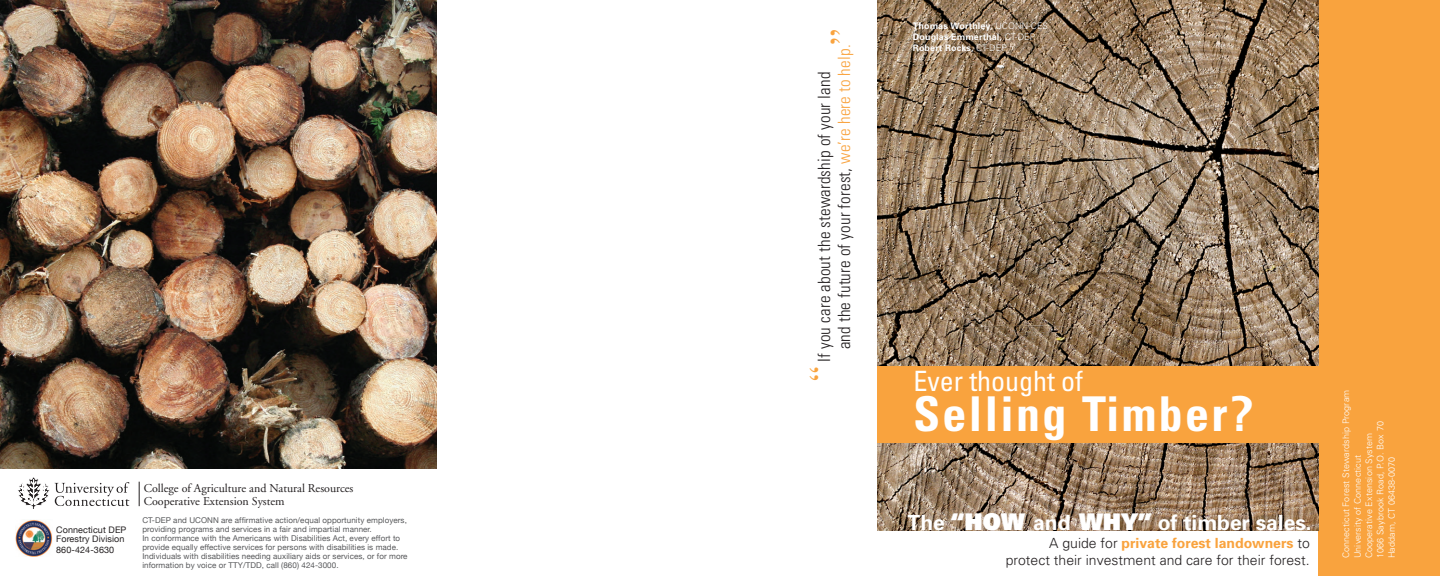
<style>
.page{position:relative;width:1440px;height:576px;background:#fff}
.page>*{position:absolute;margin:0;border:0;box-sizing:border-box;transform-origin:0 0}
.t1{font:700 condensed 48px "Univers";letter-spacing:.05em;color:#fff}
.t2{font:condensed 28px "Univers";color:#fff}
.t3{font:700 21px "Univers";color:#fff}
.t4{font:300 condensed 17px/20px "Univers";letter-spacing:.01em;color:#231f20}
.t5{font:300 14px/16.8px "Univers";color:#231f20;text-align:right}
.t6{font:12px/13px "Adobe Garamond";color:#231f20}
.t7{font:300 9px/11.4px "Univers";letter-spacing:.01em;color:#fff}
.t8{font:700 9px/11.4px "Univers";letter-spacing:.01em;color:#fff}
.t9{font:9px/9px "Helvetica Neue";letter-spacing:.01em;color:#231f20}
.t10{font:8px/9px "Helvetica Neue";letter-spacing:.01em;color:#57585a}
.s1{font-family:"Times";font-weight:400;font-stretch:normal;font-size:34px;color:#f9a33e}
.s2{color:#f9a33e}
.s3{font-family:"Times";font-weight:400;font-stretch:normal;font-size:37px;color:#f9a33e}
.s4{font-weight:300}
.s5{font-stretch:normal}
.s6{font-weight:900;font-size:23px}
.s7{font-weight:700;color:#f9a33e}
</style>
<div class="page">
<div style="left:1318px;top:0;width:122px;height:576px;background:#f9a33e"></div>
<img style="left:877px;top:0;width:441px;height:531px">
<div style="left:877px;top:366px;width:442px;height:77px;background:#f9a33e"></div>
<img style="left:0;top:0;width:436px;height:469px">
<img style="left:15px;top:520px;width:37px;height:37px">
<svg style="left:18px;top:477px;width:111px;height:32px"></svg>
<svg style="left:139px;top:482px;width:1px;height:24px"></svg>
<p class="t9" style="left:56px;top:525px;width:72px">Connecticut DEP<br>Forestry Division</p>
<p class="t9" style="left:56px;top:545px;width:60px">860-424-3630</p>
<h3 class="t6" style="left:144px;top:482px;width:211px">College of Agriculture and Natural Resources<br>Cooperative Extension System</h3>
<p class="t10" style="left:142px;top:515px;width:267px">CT-DEP and UCONN are affirmative action/equal opportunity employers, providing programs and services in a fair and impartial manner.<br>In conformance with the Americans with Disabilities Act, every effort to provide equally effective services for persons with disabilities is made.<br>Individuals with disabilities needing auxiliary aids or services, or for more information by voice or TTY/TDD, call (860) 424-3000.</p>
<h3 class="t4" style="left:814px;top:349px;width:323px;text-indent:-32px;rotate:-90deg"><span class="s1">“</span> If you care about the stewardship of your land<br>and the future of your forest, <span class="s2">we’re here to help.</span><span class="s3">”</span></h3>
<p class="t8" style="left:913px;top:20px;width:137px">Thomas Worthley, <span class="s4">UCONN-CES<br></span>Douglas Emmerthal, <span class="s4">CT-DEP<br></span>Robert Rocks, <span class="s4">CT-DEP</span></p>
<h2 class="t2" style="left:913px;top:363px;width:171px">Ever thought of</h2>
<h1 class="t1" style="left:913px;top:385px;width:342px">Selling Timber<span class="s5">?</span></h1>
<h3 class="t3" style="left:908px;top:510px;width:406px">The <span class="s6">“HOW</span> and <span class="s6">WHY”</span> of timber sales.</h3>
<h3 class="t5" style="left:1006px;top:535px;width:306px">A guide for <span class="s7">private forest landowners</span> to protect their investment and care for their forest.</h3>
<p class="t7" style="left:1340px;top:558px;width:170px;rotate:-90deg">Connecticut Forest Stewardship Program<br>University of Connecticut<br>Cooperative Extension System<br>1066 Saybrook Road, P.O. Box 70<br>Haddam, CT 06438-0070</p>
</div>
